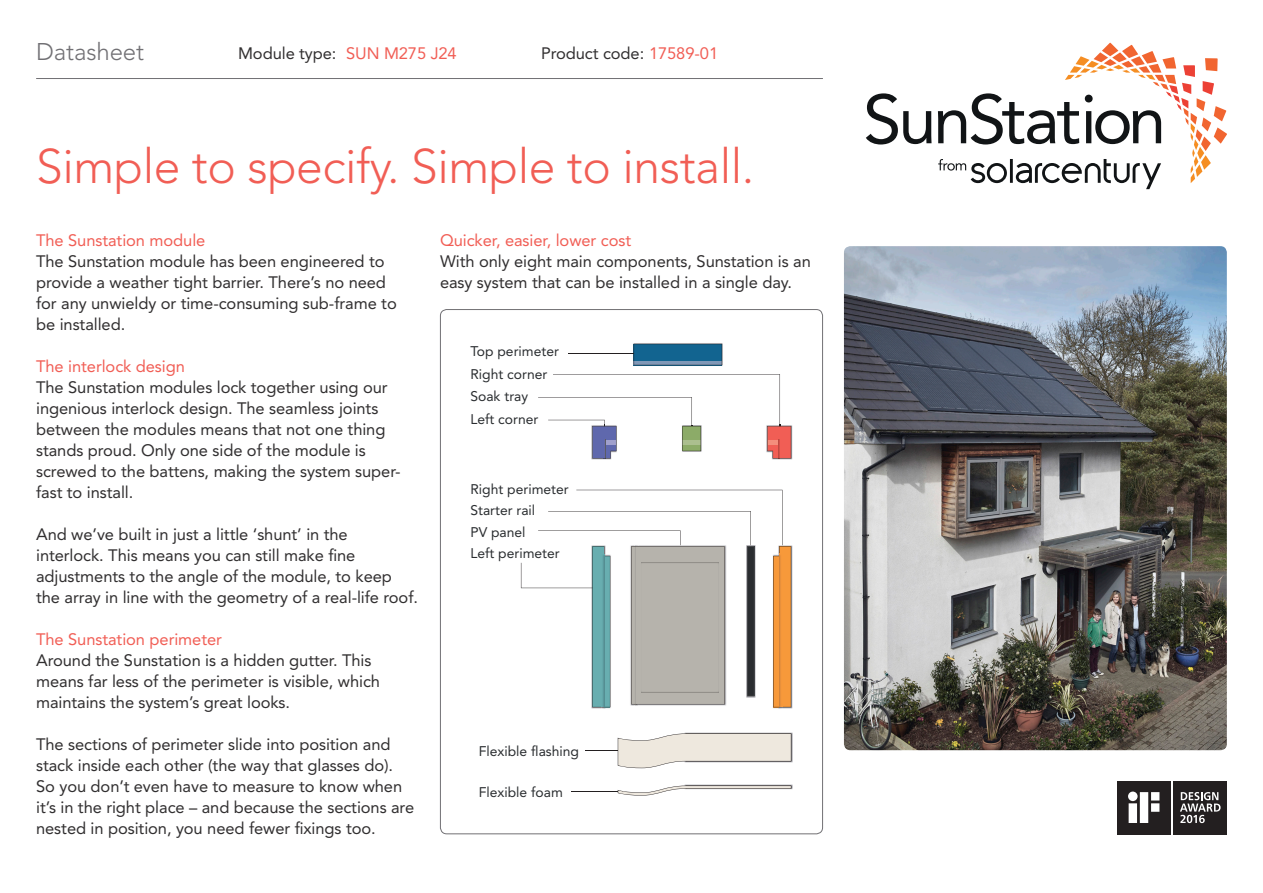
<style>
.page{position:relative;width:1263px;height:893px;background:#fff}
.page>*{position:absolute;margin:0;border:0;box-sizing:border-box;transform-origin:0 0}
.Main_header{font:300 48px "Avenir LT Std";letter-spacing:-.01em;color:#f15e55}
.t1{font:300 24px "Avenir LT Std";letter-spacing:-.005em;color:#717074}
.Body{font:16.5px/21px "Avenir LT Std";letter-spacing:-.005em;color:#312f30}
.t2{font:13.95px/21.1px "Avenir LT Std";color:#2a2d30}
.s1{color:#f15e55}
</style>
<div class="page">
<hr style="left:36px;top:78px;width:787px;height:1px;background:#717074">
<img style="left:844px;top:246px;width:383px;height:504px">
<hr style="left:571px;top:791px;width:51px;height:1px;background:#231f20">
<hr style="left:585px;top:750px;width:48px;height:1px;background:#231f20">
<img style="left:685px;top:732px;width:107px;height:31px">
<svg style="left:618px;top:733px;width:173px;height:35px"></svg>
<img style="left:684px;top:784px;width:108px;height:6px">
<svg style="left:618px;top:786px;width:173px;height:10px"></svg>
<img style="left:633px;top:343px;width:90px;height:23px">
<svg style="left:634px;top:344px;width:88px;height:21px;background:#266b94"></svg>
<img style="left:782px;top:545px;width:10px;height:163px">
<img style="left:773px;top:707px;width:9px;height:2px">
<img style="left:602px;top:707px;width:9px;height:2px">
<hr style="left:568px;top:353px;width:66px;height:1px;background:#231f20">
<svg style="left:521px;top:490px;width:270px;height:217px"></svg>
<img style="left:772px;top:425px;width:20px;height:34px">
<img style="left:591px;top:458px;width:21px;height:1px">
<svg style="left:538px;top:374px;width:253px;height:84px"></svg>
<img style="left:601px;top:554px;width:3px;height:153px">
<div style="left:1173px;top:781px;width:54px;height:53px;background:#231f20"></div>
<svg style="left:1180px;top:792px;width:40px;height:31px"></svg>
<div style="left:1117px;top:781px;width:54px;height:53px;background:#231f20"></div>
<svg style="left:1128px;top:791px;width:31px;height:32px"></svg>
<svg style="left:866px;top:93px;width:65px;height:51px"></svg>
<svg style="left:938px;top:43px;width:289px;height:146px"></svg>
<h2 class="t1" style="left:36px;top:38px;width:109px">Datasheet</h2>
<p class="Body" style="left:238px;top:43px;width:220px">Module type: <span class="s1">SUN M275 J24</span></p>
<p class="Body" style="left:541px;top:43px;width:179px">Product code: <span class="s1">17589-01</span></p>
<p class="Main_header" style="left:36px;top:138px;width:720px">Simple to specify. Simple to install.</p>
<p class="Body" style="left:36px;top:230px;width:362px"><span class="s1">The Sunstation module<br></span>The Sunstation module has been engineered to provide a weather tight barrier. There’s no need for any unwieldy or time-consuming sub-frame to be installed.</p>
<p class="Body" style="left:36px;top:356px;width:366px"><span class="s1">The interlock design<br></span>The Sunstation modules lock together using our ingenious interlock design. The seamless joints between the modules means that not one thing stands proud. Only one side of the module is screwed to the battens, making the system super&shy;fast to install.</p>
<p class="Body" style="left:36px;top:524px;width:383px">And we’ve built in just a little ‘shunt’ in the interlock. This means you can still make fine adjustments to the angle of the module, to keep the array in line with the geometry of a real-life roof.</p>
<p class="Body" style="left:36px;top:629px;width:345px"><span class="s1">The Sunstation perimeter<br></span>Around the Sunstation is a hidden gutter. This means far less of the perimeter is visible, which maintains the system’s great looks.</p>
<p class="Body" style="left:36px;top:734px;width:380px">The sections of perimeter slide into position and stack inside each other (the way that glasses do).<br>So you don’t even have to measure to know when it’s in the right place – and because the sections are nested in position, you need fewer fixings too.</p>
<p class="Body" style="left:440px;top:230px;width:372px"><span class="s1">Quicker, easier, lower cost<br></span>With only eight main components, Sunstation is an easy system that can be installed in a single day.</p>
<p class="t2" style="left:470px;top:341px;width:90px">Top perimeter</p>
<p class="t2" style="left:470px;top:363px;width:78px">Right corner</p>
<p class="t2" style="left:470px;top:409px;width:70px">Left corner</p>
<p class="t2" style="left:470px;top:386px;width:59px">Soak tray</p>
<p class="t2" style="left:470px;top:479px;width:100px">Right perimeter<br>Starter rail<br>PV panel<br>Left perimeter</p>
<p class="t2" style="left:479px;top:740px;width:102px">Flexible flashing</p>
<p class="t2" style="left:479px;top:782px;width:86px">Flexible foam</p>
</div>
